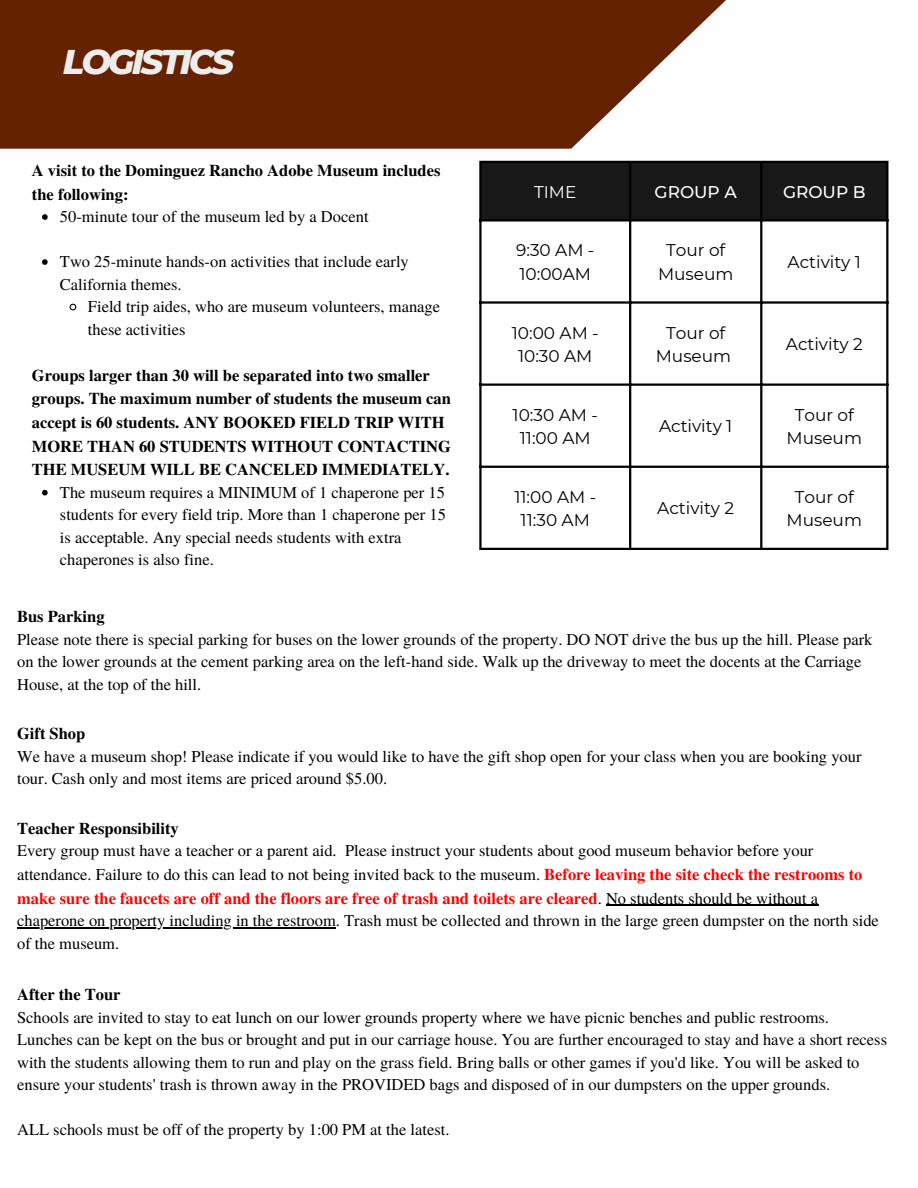
<style>
.page{position:relative;width:918px;height:1188px;background:#fff}
.page>*{position:absolute;margin:0;border:0;box-sizing:border-box;transform-origin:0 0}
.t1{font:italic 800 34.95px "Montserrat";letter-spacing:-.085em;color:#ededed}
.t2{font:16.95px/23.7px "Montserrat";color:#000;text-align:center}
.t3{font:500 16.95px "Montserrat";color:#fff}
.t4{font:16.95px "Montserrat";color:#fff}
.t5{font:16.5px/22.5px "Te X Gyre Termes";color:#000}
.t6{font:700 16.5px/23.7px "Te X Gyre Termes";color:#000}
.s1{font-weight:700;color:#f00}
</style>
<div class="page">
<svg style="left:0;top:0;width:726px;height:149px;background:#75391b"></svg>
<div style="left:482px;top:163px;width:404px;height:56px;background:#181818"></div>
<hr style="left:479px;top:163px;width:3px;height:385px;background:#000">
<hr style="left:629px;top:163px;width:2px;height:385px;background:#000">
<hr style="left:760px;top:163px;width:2px;height:385px;background:#000">
<hr style="left:886px;top:163px;width:2px;height:385px;background:#000">
<hr style="left:479px;top:161px;width:409px;height:2px;background:#000">
<hr style="left:479px;top:219px;width:409px;height:3px;background:#000">
<hr style="left:479px;top:301px;width:409px;height:3px;background:#000">
<hr style="left:479px;top:384px;width:409px;height:2px;background:#000">
<hr style="left:479px;top:466px;width:409px;height:2px;background:#000">
<hr style="left:479px;top:548px;width:409px;height:2px;background:#000">
<svg style="left:42px;top:214px;width:6px;height:6px"></svg>
<svg style="left:42px;top:259px;width:6px;height:6px"></svg>
<svg style="left:69px;top:303px;width:8px;height:8px"></svg>
<svg style="left:42px;top:490px;width:6px;height:5px"></svg>
<hr style="left:606px;top:905px;width:212px;height:1px;background:#000">
<hr style="left:17px;top:927px;width:319px;height:1px;background:#000">
<h1 class="t1" style="left:63px;top:36px;width:173px">LOGISTICS</h1>
<p class="t6" style="left:32px;top:158px;width:410px">A visit to the Dominguez Rancho Adobe Museum includes the following:</p>
<p class="t5" style="left:60px;top:204px;width:310px">50-minute tour of the museum led by a Docent</p>
<p class="t5" style="left:60px;top:249px;width:350px">Two 25-minute hands-on activities that include early<br>California themes.</p>
<p class="t5" style="left:88px;top:294px;width:354px">Field trip aides, who are museum volunteers, manage these activities</p>
<p class="t6" style="left:32px;top:362px;width:421px">Groups larger than 30 will be separated into two smaller groups. The maximum number of students the museum can accept is 60 students. ANY BOOKED FIELD TRIP WITH MORE THAN 60 STUDENTS WITHOUT CONTACTING THE MUSEUM WILL BE CANCELED IMMEDIATELY.</p>
<p class="t5" style="left:60px;top:480px;width:388px">The museum requires a MINIMUM of 1 chaperone per 15 students for every field trip. More than 1 chaperone per 15 is acceptable. Any special needs students with extra chaperones is also fine.</p>
<p class="t4" style="left:534px;top:180px;width:44px">TIME</p>
<p class="t3" style="left:655px;top:180px;width:84px">GROUP A</p>
<p class="t3" style="left:783px;top:180px;width:84px">GROUP B</p>
<p class="t2" style="left:516px;top:238px;width:80px;text-align:left">9:30 AM -<br>10:00AM</p>
<p class="t2" style="left:658px;top:238px;width:77px">Tour of<br>Museum</p>
<p class="t2" style="left:788px;top:249px;width:75px">Activity 1</p>
<p class="t2" style="left:512px;top:320px;width:88px">10:00 AM -<br>10:30 AM</p>
<p class="t2" style="left:656px;top:320px;width:77px">Tour of<br>Museum</p>
<p class="t2" style="left:786px;top:331px;width:78px">Activity 2</p>
<p class="t2" style="left:513px;top:402px;width:87px">10:30 AM -<br>11:00 AM</p>
<p class="t2" style="left:659px;top:413px;width:75px">Activity 1</p>
<p class="t2" style="left:787px;top:402px;width:77px">Tour of<br>Museum</p>
<p class="t2" style="left:514px;top:484px;width:83px">11:00 AM -<br>11:30 AM</p>
<p class="t2" style="left:657px;top:496px;width:78px">Activity 2</p>
<p class="t2" style="left:787px;top:484px;width:77px">Tour of<br>Museum</p>
<p class="t6" style="left:17px;top:604px;width:89px">Bus Parking</p>
<p class="t5" style="left:17px;top:627px;width:857px">Please note there is special parking for buses on the lower grounds of the property. DO NOT drive the bus up the hill. Please park on the lower grounds at the cement parking area on the left-hand side. Walk up the driveway to meet the docents at the Carriage<br>House, at the top of the hill.</p>
<p class="t6" style="left:17px;top:721px;width:70px">Gift Shop</p>
<p class="t5" style="left:17px;top:744px;width:846px">We have a museum shop! Please indicate if you would like to have the gift shop open for your class when you are booking your tour. Cash only and most items are priced around $5.00.</p>
<p class="t6" style="left:17px;top:816px;width:163px">Teacher Responsibility</p>
<p class="t5" style="left:17px;top:838px;width:863px;line-height:23.1px">Every group must have a teacher or a parent aid. Please instruct your students about good museum behavior before your attendance. Failure to do this can lead to not being invited back to the museum. <span class="s1">Before leaving the site check the restrooms to make sure the faucets are off and the floors are free of trash and toilets are cleared</span>. No students should be without a chaperone on property including in the restroom. Trash must be collected and thrown in the large green dumpster on the north side of the museum.</p>
<p class="t6" style="left:17px;top:982px;width:105px">After the Tour</p>
<p class="t5" style="left:17px;top:1005px;width:871px">Schools are invited to stay to eat lunch on our lower grounds property where we have picnic benches and public restrooms.<br>Lunches can be kept on the bus or brought and put in our carriage house. You are further encouraged to stay and have a short recess with the students allowing them to run and play on the grass field. Bring balls or other games if you'd like. You will be asked to ensure your students' trash is thrown away in the PROVIDED bags and disposed of in our dumpsters on the upper grounds.</p>
<p class="t5" style="left:17px;top:1118px;width:434px">ALL schools must be off of the property by 1:00 PM at the latest.</p>
</div>
